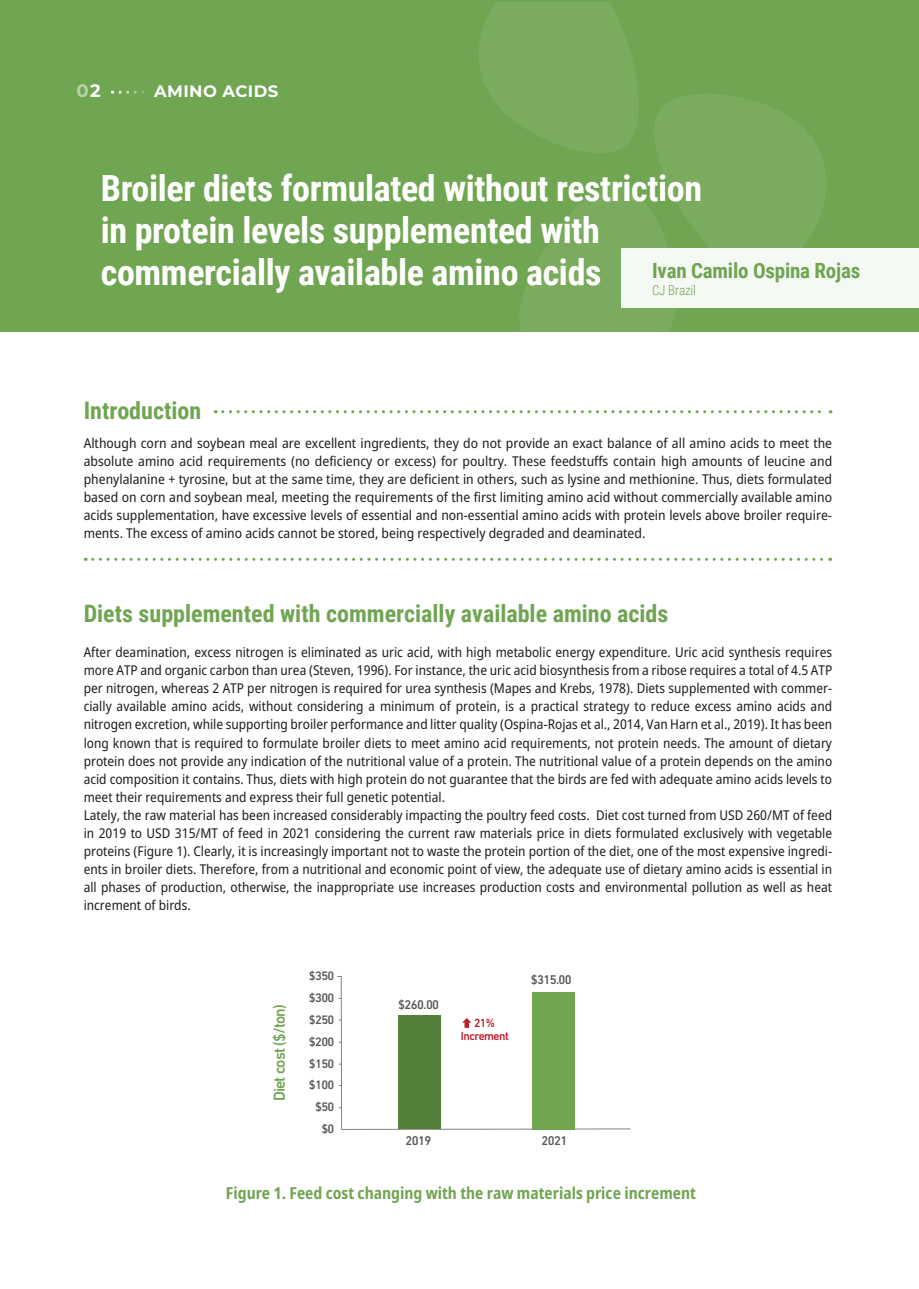
<style>
.page{position:relative;width:919px;height:1289px;background:#fff}
.page>*{position:absolute;margin:0;border:0;box-sizing:border-box;transform-origin:0 0}
.t1{font:700 36px/42px "Roboto Condensed";letter-spacing:-.01em;color:#fff}
.t2{font:700 24px "Roboto Condensed";color:#70a552}
.t3{font:700 21px "Roboto Condensed";letter-spacing:-.01em;color:#70a552}
.t4{font:700 18px "Montserrat";color:rgb(255 255 255/.5)}
.t5{font:700 condensed 16.5px "Noto Sans";color:#70a552}
.t6{font:700 16.5px "Montserrat";letter-spacing:.025em;color:#fff}
.t7{font:500 16.05px "DIN Next LT Pro";letter-spacing:-.05em;color:#70a552}
.t8{font:semi-condensed 13.5px/18px "Noto Sans";color:#221e1f;text-align:justify}
.t9{font:300 13.5px "Roboto Condensed";letter-spacing:-.01em;color:#70a552}
.t10{font:500 12.9px "DIN Next LT Pro";letter-spacing:-.05em;color:#57585a}
.t11{font:500 12.45px/21.9px "DIN Next LT Pro";letter-spacing:-.05em;color:#57585a;text-align:right}
.t12{font:500 12px/13.5px "DIN Next LT Pro";letter-spacing:-.05em;color:#be1d2c;text-align:center}
.s1{color:#fff}
</style>
<div class="page">
<div style="left:0;top:0;width:918px;height:332px;background:#70a552"></div>
<svg style="left:479px;top:2px;width:347px;height:330px"></svg>
<div style="left:621px;top:248px;width:297px;height:60px;background:#f5f9f4"></div>
<svg style="left:111px;top:91px;width:33px;height:3px"></svg>
<svg style="left:93px;top:558px;width:737px;height:3px"></svg>
<svg style="left:223px;top:410px;width:608px;height:3px"></svg>
<svg style="left:337px;top:976px;width:294px;height:154px"></svg>
<h3 class="t4" style="left:77px;top:78px;width:26px">0<span class="s1">2</span></h3>
<p class="t6" style="left:154px;top:79px;width:125px">AMINO ACIDS</p>
<h1 class="t1" style="left:101px;top:166px;width:603px">Broiler diets formulated without restriction in protein levels supplemented with commercially available amino acids</h1>
<h3 class="t3" style="left:652px;top:255px;width:210px">Ivan Camilo Ospina Rojas</h3>
<p class="t9" style="left:652px;top:280px;width:45px">CJ Brazil</p>
<h2 class="t2" style="left:84px;top:393px;width:119px">Introduction</h2>
<p class="t8" style="left:84px;top:434px;width:750px">Although corn and soybean meal are excellent ingredients, they do not provide an exact balance of all amino acids to meet the absolute amino acid requirements (no deficiency or excess) for poultry. These feedstuffs contain high amounts of leucine and phenylalanine + tyrosine, but at the same time, they are deficient in others, such as lysine and methionine. Thus, diets formulated based on corn and soybean meal, meeting the requirements of the first limiting amino acid without commercially available amino acids supplementation, have excessive levels of essential and non-essential amino acids with protein levels above broiler require&shy;ments. The excess of amino acids cannot be stored, being respectively degraded and deaminated.</p>
<h2 class="t2" style="left:84px;top:597px;width:586px">Diets supplemented with commercially available amino acids</h2>
<p class="t8" style="left:84px;top:644px;width:750px;text-align:left">After deamination, excess nitrogen is eliminated as uric acid, with high metabolic energy expenditure. Uric acid synthesis requires more ATP and organic carbon than urea (Steven, 1996). For instance, the uric acid biosynthesis from a ribose requires a total of 4.5 ATP per nitrogen, whereas 2 ATP per nitrogen is required for urea synthesis (Mapes and Krebs, 1978). Diets supplemented with commer&shy;cially available amino acids, without considering a minimum of protein, is a practical strategy to reduce excess amino acids and nitrogen excretion, while supporting broiler performance and litter quality (Ospina-Rojas et al., 2014, Van Harn et al., 2019). It has been long known that is required to formulate broiler diets to meet amino acid requirements, not protein needs. The amount of dietary protein does not provide any indication of the nutritional value of a protein. The nutritional value of a protein depends on the amino acid composition it contains. Thus, diets with high protein do not guarantee that the birds are fed with adequate amino acids levels to meet their requirements and express their full genetic potential.<br>Lately, the raw material has been increased considerably impacting the poultry feed costs. Diet cost turned from USD 260/MT of feed in 2019 to USD 315/MT of feed in 2021 considering the current raw materials price in diets formulated exclusively with vegetable proteins (Figure 1). Clearly, it is increasingly important not to waste the protein portion of the diet, one of the most expensive ingredi&shy;ents in broiler diets. Therefore, from a nutritional and economic point of view, the adequate use of dietary amino acids is essential in all phases of production, otherwise, the inappropriate use increases production costs and environmental pollution as well as heat increment of birds.</p>
<p class="t7" style="left:270px;top:1101px;width:99px;rotate:-90deg">Diet cost ($/ton)</p>
<p class="t11" style="left:309px;top:964px;width:27px">$350</p>
<p class="t10" style="left:531px;top:971px;width:42px">$315.00</p>
<p class="t11" style="left:309px;top:986px;width:27px">$300 $250 $200 $150 $100 $50 $0</p>
<p class="t10" style="left:398px;top:996px;width:42px">$260.00</p>
<p class="t12" style="left:461px;top:1016px;width:49px">21%<br>Increment</p>
<p class="t10" style="left:405px;top:1133px;width:27px">2019</p>
<p class="t10" style="left:541px;top:1133px;width:27px">2021</p>
<p class="t5" style="left:226px;top:1181px;width:471px">Figure 1. Feed cost changing with the raw materials price increment</p>
</div>
